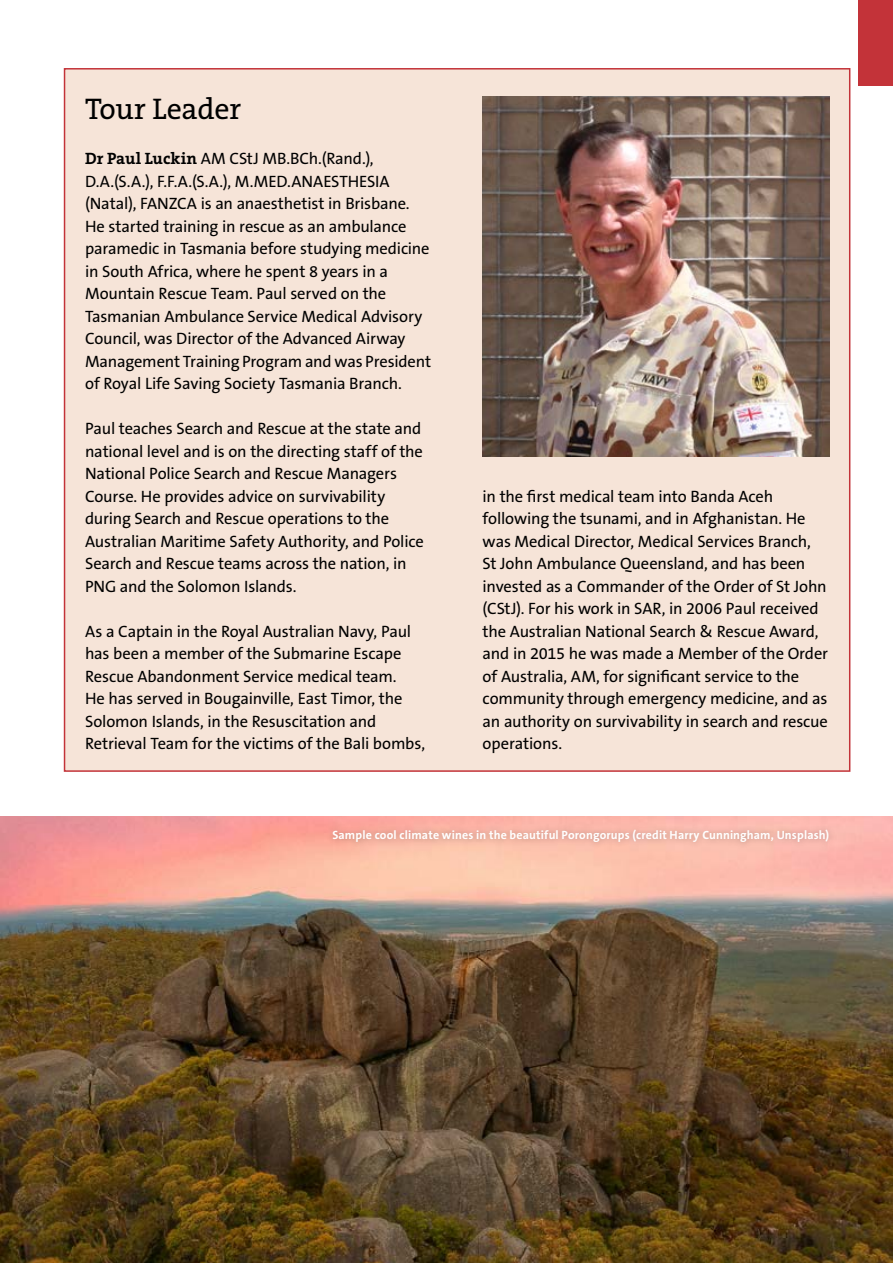
<style>
.page{position:relative;width:893px;height:1263px;background:#fff}
.page>*{position:absolute;margin:0;border:0;box-sizing:border-box;transform-origin:0 0}
.t1{font:30px "The Serif B5 Plain";letter-spacing:-.01em;color:#000}
.t2{font:16.5px/22.5px "The Sans B5 Plain";letter-spacing:-.01em;color:#000}
.t3{font:700 12px "The Sans B7";letter-spacing:.01em;color:#fff}
.s1{font-family:"The Serif B7";font-weight:700}
</style>
<div class="page">
<img style="left:0;top:817px;width:893px;height:446px">
<div style="left:64px;top:68px;width:786px;height:704px;background:#f6e4d8;border:2px solid #c33339"></div>
<div style="left:859px;top:0;width:34px;height:85px;background:#c33339"></div>
<div style="left:326px;top:822px;width:509px;height:27px;background:#000;opacity:.25"></div>
<img style="left:483px;top:97px;width:346px;height:360px">
<h1 class="t1" style="left:85px;top:94px;width:158px">Tour Leader</h1>
<p class="t2" style="left:85px;top:148px;width:348px"><span class="s1">Dr Paul Luckin</span> AM CStJ MB.BCh.(Rand.), D.A.(S.A.), F.F.A.(S.A.), M.MED.ANAESTHESIA (Natal), FANZCA is an anaesthetist in Brisbane.<br>He started training in rescue as an ambulance paramedic in Tasmania before studying medicine in South Africa, where he spent 8 years in a Mountain Rescue Team. Paul served on the Tasmanian Ambulance Service Medical Advisory Council, was Director of the Advanced Airway Management Training Program and was President of Royal Life Saving Society Tasmania Branch.</p>
<p class="t2" style="left:85px;top:418px;width:340px">Paul teaches Search and Rescue at the state and national level and is on the directing staff of the National Police Search and Rescue Managers Course. He provides advice on survivability during Search and Rescue operations to the Australian Maritime Safety Authority, and Police Search and Rescue teams across the nation, in PNG and the Solomon Islands.</p>
<p class="t2" style="left:85px;top:621px;width:342px">As a Captain in the Royal Australian Navy, Paul has been a member of the Submarine Escape Rescue Abandonment Service medical team.<br>He has served in Bougainville, East Timor, the Solomon Islands, in the Resuscitation and Retrieval Team for the victims of the Bali bombs,</p>
<p class="t2" style="left:483px;top:486px;width:347px">in the first medical team into Banda Aceh following the tsunami, and in Afghanistan. He was Medical Director, Medical Services Branch, St John Ambulance Queensland, and has been invested as a Commander of the Order of St John (CStJ). For his work in SAR, in 2006 Paul received the Australian National Search &amp; Rescue Award, and in 2015 he was made a Member of the Order of Australia, AM, for significant service to the community through emergency medicine, and as an authority on survivability in search and rescue operations.</p>
<p class="t3" style="left:332px;top:829px;width:498px">Sample cool climate wines in the beautiful Porongorups (credit Harry Cunningham, Unsplash)</p>
</div>
